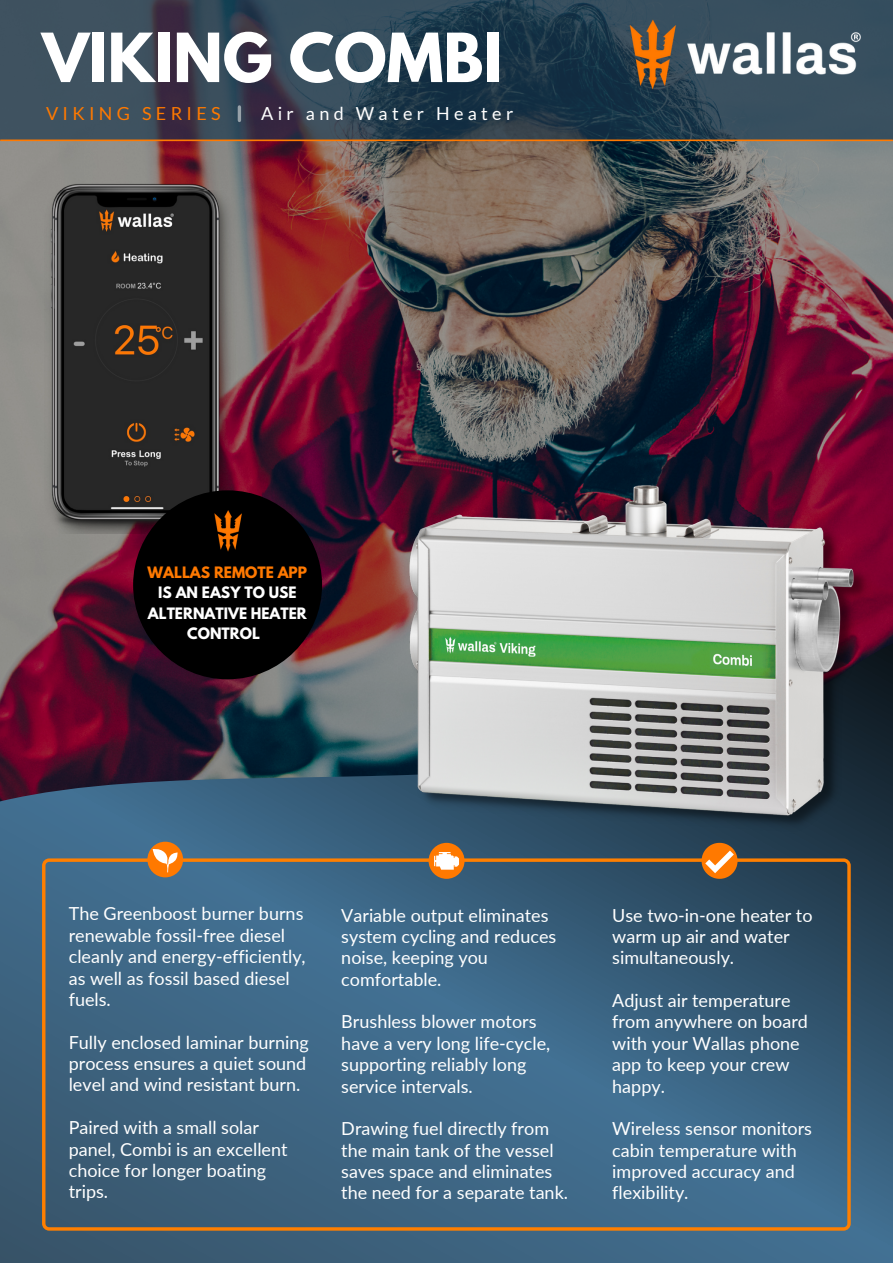
<style>
.page{position:relative;width:893px;height:1264px;background:#fff}
.page>*{position:absolute;margin:0;border:0;box-sizing:border-box;transform-origin:0 0}
.t1{font:700 60px "League Spartan";color:#fff}
.t2{font:18px/21.3px "Lato";color:#fff}
.t3{font:18px "Lato";letter-spacing:.24em;color:#fff}
.t4{font:18px "Lato";letter-spacing:.24em;color:#ff7900}
.t5{font:700 13.95px/20.2px "League Spartan";color:#fff;text-align:center}
.t6{font:700 13.95px "League Spartan";color:#ff7900}
</style>
<div class="page">
<svg style="left:0;top:141px;width:892px;height:22px;background:#716361"></svg>
<svg style="left:0;top:0;width:892px;height:141px;background:#304252"></svg>
<img style="left:589px;top:0;width:303px;height:114px">
<svg style="left:238px;top:107px;width:3px;height:13px"></svg>
<hr style="left:1px;top:140px;width:891px;height:1px;background:#ff7900">
<img style="left:0;top:163px;width:892px;height:1099px">
<img style="left:408px;top:480px;width:464px;height:353px">
<div style="left:133px;top:490px;width:189px;height:189px;background:#000;border-radius:50%"></div>
<img style="left:214px;top:510px;width:28px;height:42px">
<svg style="left:42px;top:858px;width:808px;height:372px;background:#3f647e"></svg>
<div style="left:147px;top:841px;width:36px;height:36px;background:#ff7900;border-radius:50%"></div>
<svg style="left:153px;top:849px;width:24px;height:23px"></svg>
<div style="left:428px;top:842px;width:36px;height:36px;background:#ff7900;border-radius:50%"></div>
<svg style="left:434px;top:852px;width:25px;height:17px"></svg>
<svg style="left:701px;top:842px;width:36px;height:36px"></svg>
<h1 class="t1" style="left:42px;top:28px;width:461px">VIKING COMBI</h1>
<p class="t3" style="left:261px;top:103px;width:254px">Air and Water Heater</p>
<p class="t4" style="left:46px;top:103px;width:176px">VIKING SERIES</p>
<p class="t6" style="left:148px;top:565px;width:161px">WALLAS REMOTE APP</p>
<p class="t5" style="left:148px;top:584px;width:160px">IS AN EASY TO USE<br>ALTERNATIVE HEATER<br>CONTROL</p>
<p class="t2" style="left:69px;top:902px;width:238px">The Greenboost burner burns renewable fossil-free diesel cleanly and energy-efficiently, as well as fossil based diesel fuels.</p>
<p class="t2" style="left:69px;top:1031px;width:241px">Fully enclosed laminar burning process ensures a quiet sound level and wind resistant burn.</p>
<p class="t2" style="left:69px;top:1116px;width:220px">Paired with a small solar panel, Combi is an excellent choice for longer boating trips.</p>
<p class="t2" style="left:341px;top:904px;width:216px">Variable output eliminates system cycling and reduces noise, keeping you comfortable.</p>
<p class="t2" style="left:341px;top:1010px;width:210px">Brushless blower motors have a very long life-cycle, supporting reliably long service intervals.</p>
<p class="t2" style="left:341px;top:1117px;width:228px">Drawing fuel directly from the main tank of the vessel saves space and eliminates the need for a separate tank.</p>
<p class="t2" style="left:612px;top:904px;width:202px">Use two-in-one heater to warm up air and water simultaneously.</p>
<p class="t2" style="left:612px;top:989px;width:197px">Adjust air temperature from anywhere on board with your Wallas phone app to keep your crew happy.</p>
<p class="t2" style="left:612px;top:1117px;width:201px">Wireless sensor monitors cabin temperature with improved accuracy and flexibility.</p>
</div>
